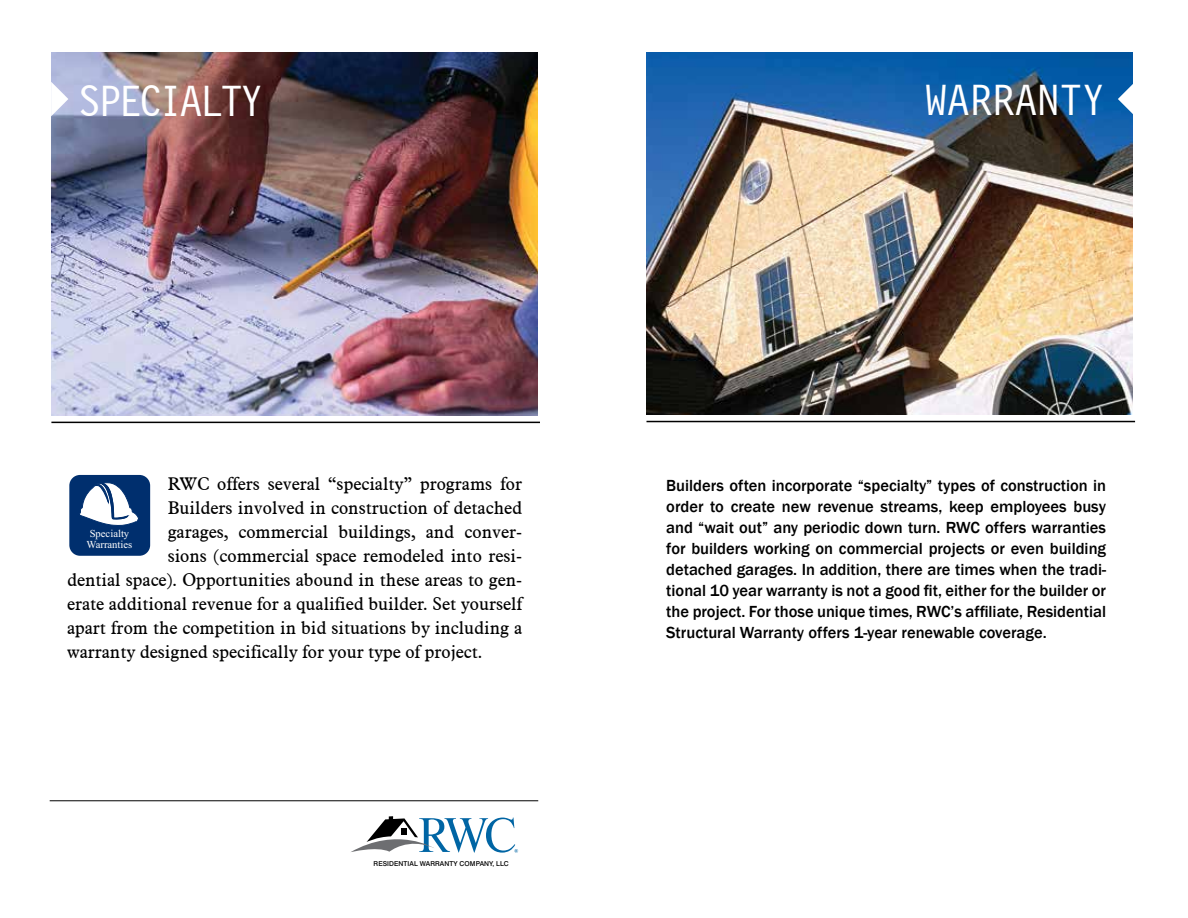
<style>
.page{position:relative;width:1188px;height:918px;background:#fff}
.page>*{position:absolute;margin:0;border:0;box-sizing:border-box;transform-origin:0 0}
.t1{font:45px "Letter Gothic 12 Pitch BT";letter-spacing:-.05em;color:#fff}
.t2{font:45px "Letter Gothic 12 Pitch BT";color:#fff}
.t3{font:18px "Aldine 721 BT";color:#000}
.t4{font:500 16.5px/21px "Franklin Gothic";color:#000;text-align:justify}
.t5{font:10.65px/10.4px "Times New Roman";color:#fff}
.t6{font:500 6.75px "Swiss 721 BT";letter-spacing:.01em;color:#000}
</style>
<div class="page">
<img style="left:646px;top:52px;width:486px;height:362px">
<svg style="left:1118px;top:82px;width:15px;height:34px"></svg>
<hr style="left:646px;top:421px;width:489px;height:1px;background:#000">
<img style="left:52px;top:52px;width:486px;height:363px">
<hr style="left:51px;top:422px;width:489px;height:1px;background:#000">
<svg style="left:51px;top:82px;width:17px;height:34px"></svg>
<div style="left:69px;top:475px;width:81px;height:81px;background:#002f6e;border-radius:11px"></div>
<svg style="left:79px;top:483px;width:60px;height:43px"></svg>
<svg style="left:351px;top:816px;width:167px;height:37px"></svg>
<hr style="left:50px;top:800px;width:488px;height:1px;background:#000">
<h1 class="t1" style="left:79px;top:75px;width:186px">SPECIALTY</h1>
<h1 class="t2" style="left:925px;top:75px;width:181px">WARRANTY</h1>
<p class="t3" style="left:168px;top:473px;width:356px">RWC offers several “specialty” programs for</p>
<p class="t3" style="left:168px;top:497px;width:356px">Builders involved in construction of detached</p>
<p class="t3" style="left:168px;top:521px;width:356px">garages, commercial buildings, and conver-</p>
<p class="t3" style="left:168px;top:545px;width:356px">sions (commercial space remodeled into resi-</p>
<p class="t3" style="left:67px;top:569px;width:457px">dential space). Opportunities abound in these areas to gen-</p>
<p class="t3" style="left:67px;top:593px;width:457px">erate additional revenue for a qualified builder. Set yourself</p>
<p class="t3" style="left:67px;top:617px;width:457px">apart from the competition in bid situations by including a</p>
<p class="t3" style="left:67px;top:641px;width:417px">warranty designed specifically for your type of project.</p>
<p class="t5" style="left:87px;top:528px;width:47px">Specialty<br>Warranties</p>
<p class="t6" style="left:374px;top:860px;width:137px">RESIDENTIAL WARRANTY COMPANY, LLC</p>
<p class="t4" style="left:666px;top:475px;width:441px">Builders often incorporate “specialty” types of construction in order to create new revenue streams, keep employees busy and “wait out” any periodic down turn. RWC offers warranties for builders working on commercial projects or even building detached garages. In addition, there are times when the tradi&shy;tional 10 year warranty is not a good fit, either for the builder or the project. For those unique times, RWC’s affiliate, Residential Structural Warranty offers 1-year renewable coverage.</p>
</div>
